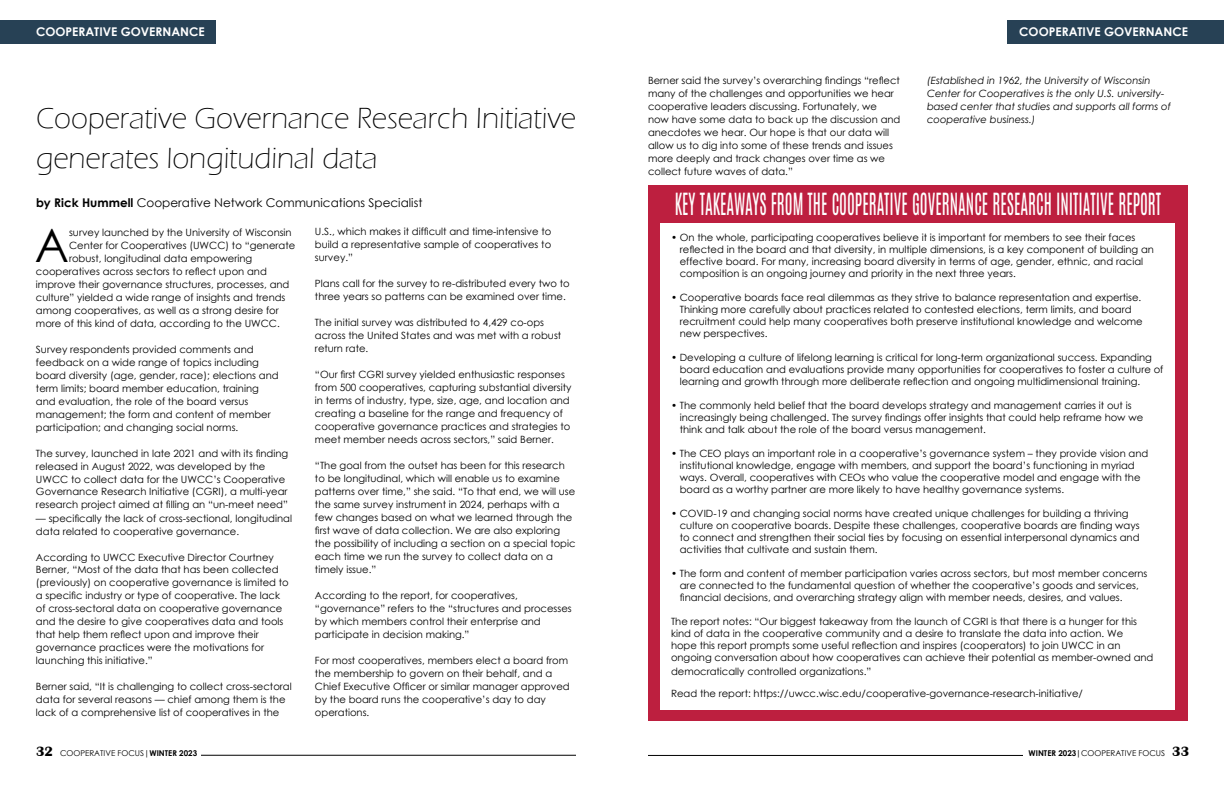
<style>
.page{position:relative;width:1224px;height:792px;background:#fff}
.page>*{position:absolute;margin:0;border:0;box-sizing:border-box;transform-origin:0 0}
.t1{font:46.2px "Century Gothic";color:#000}
.t2{font:300 30px/40px "Eras ITC";color:#000}
.t3{font:25.5px "Antonio";color:#fff;scale:.67 1}
.t4{font:700 14px "Britannic";color:#000}
.t5{font:12px "Century Gothic";color:#000}
.t6{font:700 12px "Century Gothic";color:#fff}
.t7{font:10px/13px "Century Gothic";color:#000}
.t8{font:italic 10px/13px "Century Gothic";color:#000}
.t9{font:8px "Century Gothic";color:#000}
.s1{font-weight:700}
</style>
<div class="page">
<hr style="left:201px;top:755px;width:375px;height:1px;background:#000">
<hr style="left:648px;top:755px;width:375px;height:1px;background:#000">
<div style="left:0;top:20px;width:216px;height:24px;background:#274155"></div>
<div style="left:648px;top:185px;width:540px;height:535px;background:#bd1f3f"></div>
<div style="left:660px;top:223px;width:515px;height:487px;background:#fff"></div>
<div style="left:1007px;top:20px;width:217px;height:24px;background:#274155"></div>
<p class="t6" style="left:36px;top:23px;width:170px">COOPERATIVE GOVERNANCE</p>
<h2 class="t2" style="left:36px;top:99px;width:542px">Cooperative Governance Research Initiative generates longitudinal data</h2>
<p class="t5" style="left:36px;top:194px;width:388px"><span class="s1">by Rick Hummell</span> Cooperative Network Communications Specialist</p>
<h1 class="t1" style="left:35px;top:213px;width:36px">A</h1>
<p class="t7" style="left:69px;top:225px;width:224px">survey launched by the University of Wisconsin</p>
<p class="t7" style="left:69px;top:238px;width:228px">Center for Cooperatives (UWCC) to “generate</p>
<p class="t7" style="left:69px;top:251px;width:185px">robust, longitudinal data empowering</p>
<p class="t7" style="left:36px;top:264px;width:232px">cooperatives across sectors to reflect upon and</p>
<p class="t7" style="left:36px;top:277px;width:255px">improve their governance structures, processes, and</p>
<p class="t7" style="left:36px;top:290px;width:251px">culture” yielded a wide range of insights and trends</p>
<p class="t7" style="left:36px;top:303px;width:244px">among cooperatives, as well as a strong desire for</p>
<p class="t7" style="left:36px;top:316px;width:245px">more of this kind of data, according to the UWCC.</p>
<p class="t7" style="left:36px;top:342px;width:244px">Survey respondents provided comments and feedback on a wide range of topics including board diversity (age, gender, race); elections and term limits; board member education, training and evaluation, the role of the board versus management; the form and content of member participation; and changing social norms.</p>
<p class="t7" style="left:36px;top:446px;width:254px">The survey, launched in late 2021 and with its finding released in August 2022, was developed by the UWCC to collect data for the UWCC’s Cooperative Governance Research Initiative (CGRI), a multi-year research project aimed at filling an “un-meet need”</p>
<p class="t7" style="left:36px;top:511px;width:258px">— specifically the lack of cross-sectional, longitudinal data related to cooperative governance.</p>
<p class="t7" style="left:36px;top:550px;width:254px">According to UWCC Executive Director Courtney Berner, “Most of the data that has been collected (previously) on cooperative governance is limited to a specific industry or type of cooperative. The lack of cross-sectoral data on cooperative governance and the desire to give cooperatives data and tools that help them reflect upon and improve their governance practices were the motivations for launching this initiative.”</p>
<p class="t7" style="left:36px;top:680px;width:257px">Berner said, “It is challenging to collect cross-sectoral data for several reasons — chief among them is the lack of a comprehensive list of cooperatives in the</p>
<p class="t7" style="left:315px;top:225px;width:238px;text-align:justify">U.S., which makes it difficult and time-intensive to build a representative sample of cooperatives to survey.”</p>
<p class="t7" style="left:315px;top:277px;width:256px">Plans call for the survey to re-distributed every two to three years so patterns can be examined over time.</p>
<p class="t7" style="left:315px;top:316px;width:248px">The initial survey was distributed to 4,429 co-ops across the United States and was met with a robust return rate.</p>
<p class="t7" style="left:315px;top:368px;width:258px">“Our first CGRI survey yielded enthusiastic responses from 500 cooperatives, capturing substantial diversity in terms of industry, type, size, age, and location and creating a baseline for the range and frequency of cooperative governance practices and strategies to meet member needs across sectors,” said Berner.</p>
<p class="t7" style="left:315px;top:459px;width:262px">“The goal from the outset has been for this research to be longitudinal, which will enable us to examine patterns over time,” she said. “To that end, we will use the same survey instrument in 2024, perhaps with a few changes based on what we learned through the first wave of data collection. We are also exploring the possibility of including a section on a special topic each time we run the survey to collect data on a timely issue.”</p>
<p class="t7" style="left:315px;top:589px;width:258px">According to the report, for cooperatives, “governance” refers to the “structures and processes by which members control their enterprise and participate in decision making.”</p>
<p class="t7" style="left:315px;top:654px;width:256px">For most cooperatives, members elect a board from the membership to govern on their behalf, and a Chief Executive Officer or similar manager approved by the board runs the cooperative’s day to day operations.</p>
<p class="t6" style="left:1019px;top:23px;width:170px">COOPERATIVE GOVERNANCE</p>
<p class="t7" style="left:648px;top:73px;width:254px">Berner said the survey’s overarching findings “reflect many of the challenges and opportunities we hear cooperative leaders discussing. Fortunately, we now have some data to back up the discussion and anecdotes we hear. Our hope is that our data will allow us to dig into some of these trends and issues more deeply and track changes over time as we collect future waves of data.”</p>
<p class="t8" style="left:927px;top:73px;width:245px">(Established in 1962, the University of Wisconsin Center for Cooperatives is the only U.S. university&shy;based center that studies and supports all forms of cooperative business.)</p>
<h3 class="t3" style="left:675px;top:185px;width:727px">KEY TAKEAWAYS FROM THE COOPERATIVE GOVERNANCE RESEARCH INITIATIVE REPORT</h3>
<p class="t7" style="left:680px;top:232px;width:476px;line-height:12px;text-indent:-9px">• On the whole, participating cooperatives believe it is important for members to see their faces reflected in the board and that diversity, in multiple dimensions, is a key component of building an effective board. For many, increasing board diversity in terms of age, gender, ethnic, and racial composition is an ongoing journey and priority in the next three years.</p>
<p class="t7" style="left:680px;top:292px;width:464px;line-height:12px;text-indent:-9px">• Cooperative boards face real dilemmas as they strive to balance representation and expertise.<br>Thinking more carefully about practices related to contested elections, term limits, and board recruitment could help many cooperatives both preserve institutional knowledge and welcome new perspectives.</p>
<p class="t7" style="left:680px;top:352px;width:485px;line-height:12px;text-indent:-9px">• Developing a culture of lifelong learning is critical for long-term organizational success. Expanding board education and evaluations provide many opportunities for cooperatives to foster a culture of learning and growth through more deliberate reflection and ongoing multidimensional training.</p>
<p class="t7" style="left:680px;top:400px;width:465px;line-height:12px;text-indent:-9px">• The commonly held belief that the board develops strategy and management carries it out is increasingly being challenged. The survey findings offer insights that could help reframe how we think and talk about the role of the board versus management.</p>
<p class="t7" style="left:680px;top:448px;width:470px;line-height:12px;text-indent:-9px">• The CEO plays an important role in a cooperative’s governance system – they provide vision and institutional knowledge, engage with members, and support the board’s functioning in myriad ways. Overall, cooperatives with CEOs who value the cooperative model and engage with the board as a worthy partner are more likely to have healthy governance systems.</p>
<p class="t7" style="left:680px;top:508px;width:461px;line-height:12px;text-indent:-9px">• COVID-19 and changing social norms have created unique challenges for building a thriving culture on cooperative boards. Despite these challenges, cooperative boards are finding ways to connect and strengthen their social ties by focusing on essential interpersonal dynamics and activities that cultivate and sustain them.</p>
<p class="t7" style="left:680px;top:568px;width:469px;line-height:12px;text-indent:-9px">• The form and content of member participation varies across sectors, but most member concerns are connected to the fundamental question of whether the cooperative’s goods and services, financial decisions, and overarching strategy align with member needs, desires, and values.</p>
<p class="t7" style="left:671px;top:616px;width:484px;line-height:12px">The report notes: “Our biggest takeaway from the launch of CGRI is that there is a hunger for this kind of data in the cooperative community and a desire to translate the data into action. We<br>hope this report prompts some useful reflection and inspires (cooperators) to join UWCC in an ongoing conversation about how cooperatives can achieve their potential as member-owned and</p>
<p class="t7" style="left:671px;top:664px;width:202px">democratically controlled organizations.”</p>
<p class="t7" style="left:671px;top:687px;width:413px">Read the report: https://uwcc.wisc.edu/cooperative-governance-research-initiative/</p>
<h3 class="t4" style="left:36px;top:744px;width:19px">32</h3>
<h3 class="t4" style="left:1172px;top:744px;width:19px">33</h3>
<p class="t9" style="left:60px;top:748px;width:139px">COOPERATIVE FOCUS|<span class="s1">WINTER 2023</span></p>
<p class="t9" style="left:1029px;top:748px;width:138px"><span class="s1">WINTER 2023|</span>COOPERATIVE FOCUS</p>
</div>
